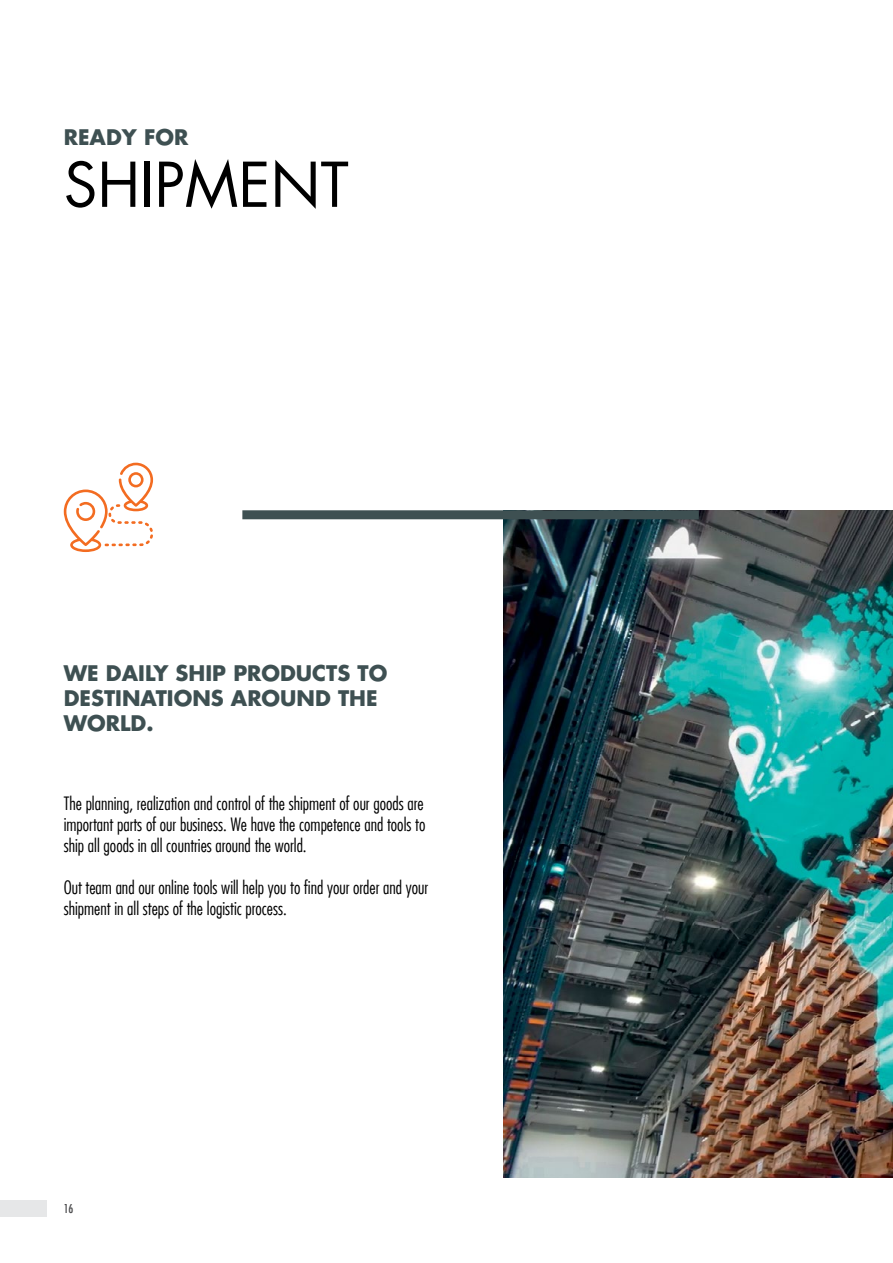
<style>
.page{position:relative;width:893px;height:1263px;background:#fff}
.page>*{position:absolute;margin:0;border:0;box-sizing:border-box;transform-origin:0 0}
.t1{font:60px "Futura LT";color:#000}
.t2{font:700 21px/25.2px "Futura LT";color:#3e5052}
.t3{font:300 condensed 18px/21px "Futura LT";color:#000;text-align:justify}
.t4{font:condensed 12px "Futura LT";color:#4d4d4f}
</style>
<div class="page">
<img style="left:503px;top:510px;width:390px;height:668px">
<svg style="left:64px;top:463px;width:89px;height:89px"></svg>
<div style="left:242px;top:510px;width:457px;height:9px;background:#3e5052"></div>
<div style="left:0;top:1200px;width:47px;height:17px;background:#e6e7e8"></div>
<p class="t2" style="left:64px;top:124px;width:126px">READY FOR</p>
<h1 class="t1" style="left:64px;top:146px;width:286px">SHIPMENT</h1>
<p class="t2" style="left:64px;top:660px;width:325px">WE DAILY SHIP PRODUCTS TO<br>DESTINATIONS AROUND THE<br>WORLD.</p>
<p class="t3" style="left:64px;top:792px;width:363px">The planning, realization and control of the shipment of our goods are important parts of our business. We have the competence and tools to ship all goods in all countries around the world.</p>
<p class="t3" style="left:64px;top:876px;width:366px">Out team and our online tools will help you to find your order and your shipment in all steps of the logistic process.</p>
<p class="t4" style="left:64px;top:1201px;width:11px">16</p>
</div>
